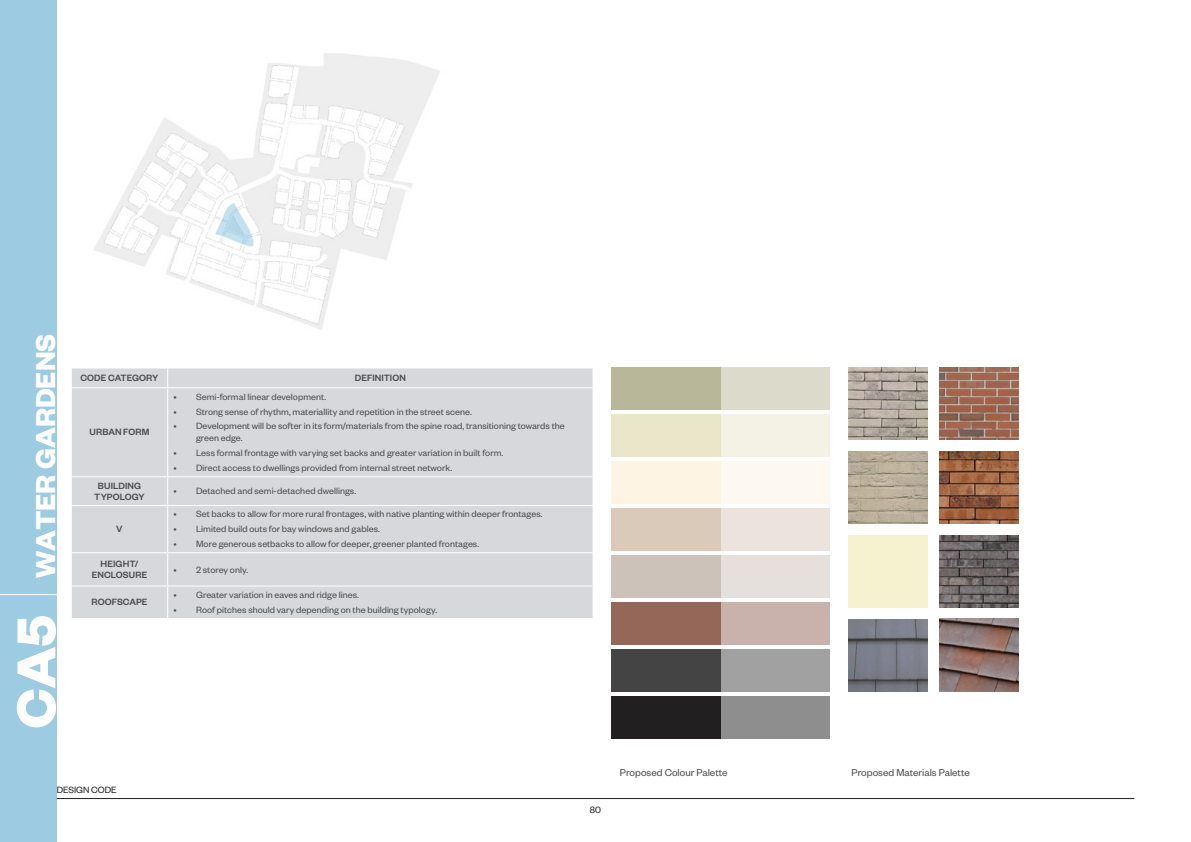
<style>
.page{position:relative;width:1191px;height:842px;background:#fff}
.page>*{position:absolute;margin:0;border:0;box-sizing:border-box;transform-origin:0 0}
.Paragraph_Header{font:700 60px "Founders Grotesk";color:#fff}
.Paragraph_Header-2{font:700 30px "Founders Grotesk";color:#fff}
.Table_Text_small_10p{font:11px "Founders Grotesk";color:#4b4c4d}
.t1{font:10px/12px "Founders Grotesk";letter-spacing:.005em;color:#4b4c4d}
.table_text_10pt_head{font:500 10px/11px "Founders Grotesk";letter-spacing:.01em;color:#4b4c4d;text-align:center}
.PageNumbers{font:10px "Founders Grotesk";color:#231f20}
</style>
<div class="page">
<img style="left:94px;top:53px;width:346px;height:277px">
<div style="left:0;top:0;width:57px;height:842px;background:#9dcce2"></div>
<hr style="left:0;top:594px;width:88px;height:1px;background:#fff">
<div style="left:72px;top:368px;width:520px;height:250px;background:#d7d8db"></div>
<svg style="left:592px;top:368px;width:1px;height:19px"></svg>
<svg style="left:592px;top:477px;width:1px;height:28px"></svg>
<svg style="left:167px;top:368px;width:1px;height:19px"></svg>
<hr style="left:71px;top:387px;width:97px;height:1px;background:#fff">
<hr style="left:168px;top:387px;width:425px;height:1px;background:#fff">
<hr style="left:167px;top:388px;width:1px;height:88px;background:#fff">
<hr style="left:71px;top:476px;width:97px;height:1px;background:#fff">
<hr style="left:168px;top:476px;width:425px;height:1px;background:#fff">
<svg style="left:167px;top:477px;width:1px;height:28px"></svg>
<hr style="left:167px;top:506px;width:1px;height:46px;background:#fff">
<hr style="left:71px;top:552px;width:97px;height:1px;background:#fff">
<hr style="left:168px;top:552px;width:425px;height:1px;background:#fff">
<hr style="left:167px;top:553px;width:1px;height:32px;background:#fff">
<hr style="left:71px;top:585px;width:97px;height:1px;background:#fff">
<hr style="left:168px;top:585px;width:425px;height:1px;background:#fff">
<hr style="left:167px;top:586px;width:1px;height:32px;background:#fff">
<hr style="left:71px;top:505px;width:97px;height:1px;background:#fff">
<hr style="left:168px;top:505px;width:425px;height:1px;background:#fff">
<img style="left:848px;top:451px;width:79px;height:73px">
<div style="left:848px;top:535px;width:79px;height:72px;background:#f6f1ce"></div>
<img style="left:848px;top:367px;width:79px;height:73px">
<img style="left:939px;top:367px;width:79px;height:73px">
<img style="left:939px;top:451px;width:79px;height:73px">
<img style="left:939px;top:535px;width:79px;height:72px">
<img style="left:939px;top:619px;width:79px;height:72px">
<img style="left:848px;top:619px;width:79px;height:72px">
<div style="left:611px;top:696px;width:218px;height:42px;background:#211f20"></div>
<div style="left:611px;top:602px;width:218px;height:43px;background:#956759"></div>
<div style="left:611px;top:555px;width:218px;height:42px;background:#ccc2b9"></div>
<div style="left:611px;top:649px;width:218px;height:42px;background:#444"></div>
<div style="left:611px;top:367px;width:218px;height:43px;background:#b8b799"></div>
<div style="left:611px;top:414px;width:218px;height:43px;background:#eae6ca"></div>
<div style="left:611px;top:461px;width:218px;height:43px;background:#fdf4e3"></div>
<div style="left:611px;top:508px;width:218px;height:43px;background:#dacaba"></div>
<svg style="left:720px;top:367px;width:110px;height:372px"></svg>
<hr style="left:57px;top:798px;width:1077px;height:1px;background:#231f20">
<p class="Paragraph_Header-2" style="left:27px;top:578px;width:246px;rotate:-90deg">WATER GARDENS</p>
<p class="Paragraph_Header" style="left:-2px;top:729px;width:115px;rotate:-90deg">CA5</p>
<p class="table_text_10pt_head" style="left:81px;top:372px;width:79px">CODE CATEGORY</p>
<p class="table_text_10pt_head" style="left:355px;top:372px;width:52px">DEFINITION</p>
<p class="table_text_10pt_head" style="left:90px;top:426px;width:61px">URBAN FORM</p>
<p class="t1" style="left:173px;top:390px;width:154px">• Semi-formal linear development.</p>
<p class="t1" style="left:173px;top:405px;width:300px">• Strong sense of rhythm, materiallity and repetition in the street scene.</p>
<p class="t1" style="left:196px;top:420px;width:370px;text-indent:-23px">• Development will be softer in its form/materials from the spine road, transitioning towards the green edge.</p>
<p class="t1" style="left:173px;top:447px;width:331px">• Less formal frontage with varying set backs and greater variation in built form.</p>
<p class="t1" style="left:173px;top:461px;width:280px">• Direct access to dwellings provided from internal street network.</p>
<p class="table_text_10pt_head" style="left:94px;top:480px;width:52px">BUILDING<br>TYPOLOGY</p>
<p class="t1" style="left:173px;top:485px;width:184px">• Detached and semi-detached dwellings.</p>
<p class="table_text_10pt_head" style="left:116px;top:523px;width:8px">V</p>
<p class="t1" style="left:173px;top:508px;width:371px">• Set backs to allow for more rural frontages, with native planting within deeper frontages.</p>
<p class="t1" style="left:173px;top:523px;width:208px">• Limited build outs for bay windows and gables.</p>
<p class="t1" style="left:173px;top:537px;width:307px">• More generous setbacks to allow for deeper, greener planted frontages.</p>
<p class="table_text_10pt_head" style="left:92px;top:558px;width:57px">HEIGHT/<br>ENCLOSURE</p>
<p class="t1" style="left:173px;top:563px;width:76px">• 2 storey only.</p>
<p class="table_text_10pt_head" style="left:92px;top:596px;width:57px">ROOFSCAPE</p>
<p class="t1" style="left:173px;top:588px;width:187px">• Greater variation in eaves and ridge lines.</p>
<p class="t1" style="left:173px;top:603px;width:265px">• Roof pitches should vary depending on the building typology.</p>
<p class="PageNumbers" style="left:57px;top:783px;width:62px">DESIGN CODE</p>
<p class="PageNumbers" style="left:590px;top:803px;width:13px">80</p>
<p class="Table_Text_small_10p" style="left:620px;top:766px;width:109px">Proposed Colour Palette</p>
<p class="Table_Text_small_10p" style="left:851px;top:766px;width:120px">Proposed Materials Palette</p>
</div>
